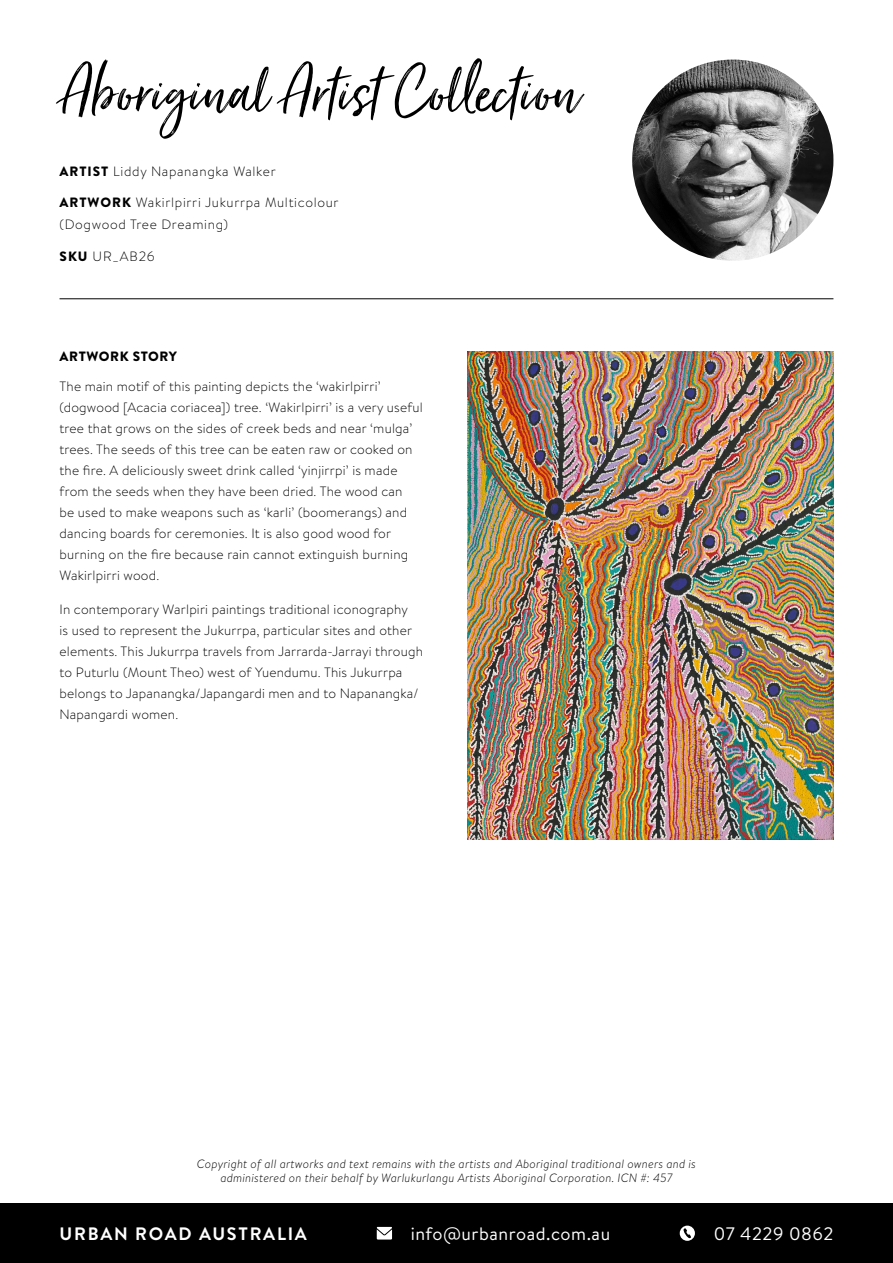
<style>
.page{position:relative;width:893px;height:1263px;background:#fff}
.page>*{position:absolute;margin:0;border:0;box-sizing:border-box;transform-origin:0 0}
.t1{font:78px "Just Lovely";color:#000}
.t2{font:18px "Brandon Text";letter-spacing:.03em;color:#fff}
.t3{font:700 18px "Brandon Text";letter-spacing:.095em;color:#fff}
.t4{font:300 13.5px/21px "Brandon Text";letter-spacing:.015em;color:#000}
.t5{font:300 13.5px/22.5px "Brandon Text";letter-spacing:.05em;color:#000}
.t6{font:900 13.5px "Brandon Text";letter-spacing:.04em;color:#000}
.t7{font:italic 300 12px/13.5px "Brandon Text";letter-spacing:.015em;color:#000;text-align:center}
.s1{font-weight:900}
</style>
<div class="page">
<div style="left:0;top:1203px;width:893px;height:60px;background:#000"></div>
<svg style="left:680px;top:1225px;width:15px;height:16px"></svg>
<svg style="left:377px;top:1227px;width:15px;height:12px"></svg>
<img style="left:468px;top:352px;width:365px;height:487px">
<hr style="left:60px;top:298px;width:773px;height:1px;background:#000">
<img style="left:632px;top:60px;width:201px;height:201px;border-radius:101px">
<h1 class="t1" style="left:60px;top:45px;width:522px">Aboriginal Artist Collection</h1>
<p class="t5" style="left:60px;top:160px;width:218px"><span class="s1">ARTIST</span> Liddy Napanangka Walker</p>
<p class="t5" style="left:60px;top:191px;width:281px"><span class="s1">ARTWORK</span> Wakirlpirri Jukurrpa Multicolour (Dogwood Tree Dreaming)</p>
<p class="t4" style="left:60px;top:245px;width:97px"><span class="s1">SKU</span> UR_AB26</p>
<p class="t6" style="left:60px;top:347px;width:119px">ARTWORK STORY</p>
<p class="t4" style="left:60px;top:375px;width:365px">The main motif of this painting depicts the ‘wakirlpirri’ (dogwood [Acacia coriacea]) tree. ‘Wakirlpirri’ is a very useful tree that grows on the sides of creek beds and near ‘mulga’ trees. The seeds of this tree can be eaten raw or cooked on the fire. A deliciously sweet drink called ‘yinjirrpi’ is made from the seeds when they have been dried. The wood can<br>be used to make weapons such as ‘karli’ (boomerangs) and dancing boards for ceremonies. It is also good wood for burning on the fire because rain cannot extinguish burning Wakirlpirri wood.</p>
<p class="t4" style="left:60px;top:598px;width:365px">In contemporary Warlpiri paintings traditional iconography<br>is used to represent the Jukurrpa, particular sites and other elements. This Jukurrpa travels from Jarrarda-Jarrayi through to Puturlu (Mount Theo) west of Yuendumu. This Jukurrpa belongs to Japanangka/Japangardi men and to Napanangka/ Napangardi women.</p>
<p class="t7" style="left:197px;top:1157px;width:501px">Copyright of all artworks and text remains with the artists and Aboriginal traditional owners and is administered on their behalf by Warlukurlangu Artists Aboriginal Corporation. ICN #: 457</p>
<h2 class="t3" style="left:60px;top:1221px;width:249px">URBAN ROAD AUSTRALIA</h2>
<h2 class="t2" style="left:411px;top:1221px;width:201px">info@urbanroad.com.au</h2>
<h2 class="t2" style="left:714px;top:1221px;width:121px">07 4229 0862</h2>
</div>
